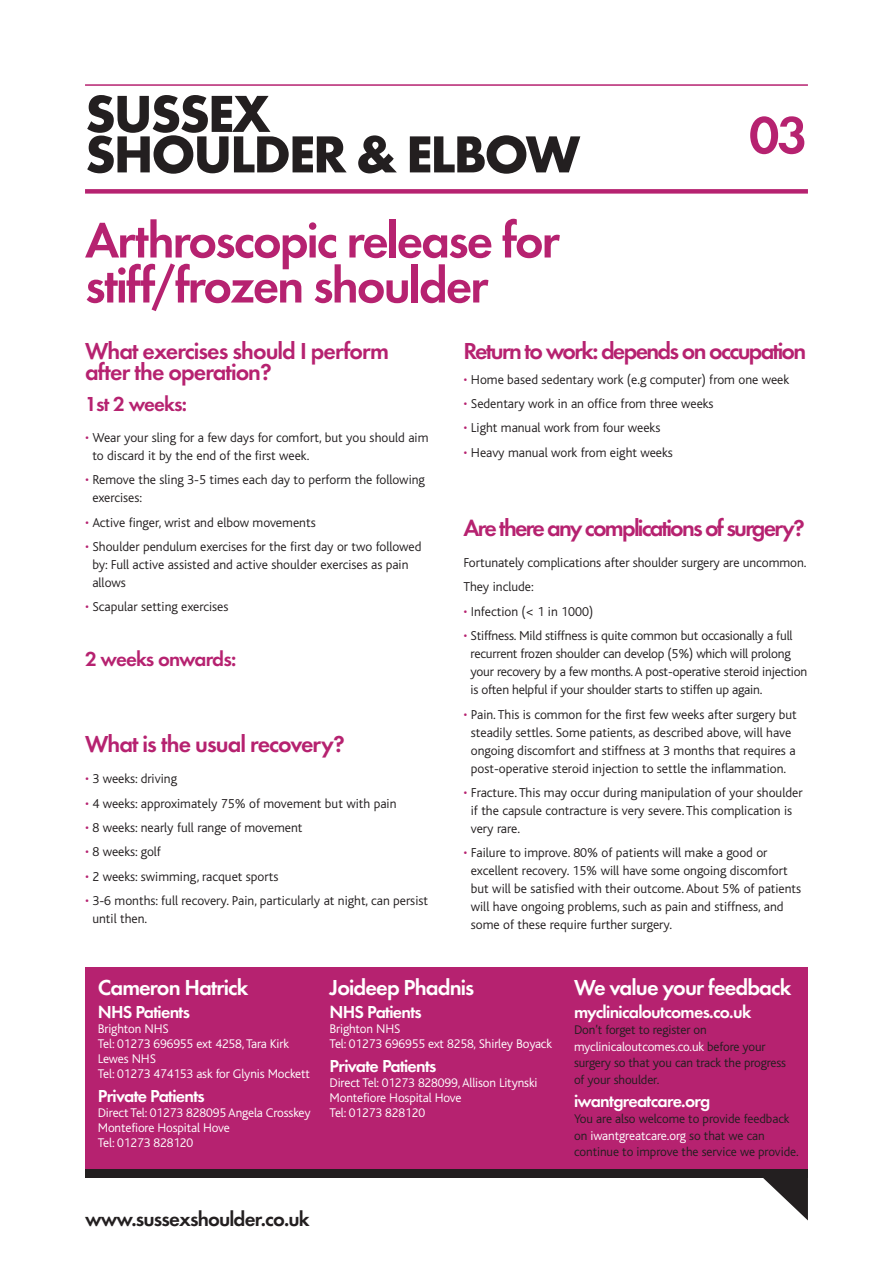
<style>
.page{position:relative;width:893px;height:1263px;background:#fff}
.page>*{position:absolute;margin:0;border:0;box-sizing:border-box;transform-origin:0 0}
.t1{font:800 54px/40.5px "Function LH";letter-spacing:-.04em;color:#231f20}
.t2{font:700 54px "Function";color:#b62270}
.t3{font:700 51px/45px "Function";letter-spacing:-.04em;color:#b62270}
.t4{font:700 24px/21px "Function";letter-spacing:-.055em;color:#b62270}
.t5{font:700 24px "Function";letter-spacing:-.075em;color:#b62270}
.t6{font:700 22.5px "Function";letter-spacing:-.04em;color:#fff}
.t7{font:700 21px "Function";letter-spacing:-.04em;color:#b62270}
.t8{font:700 21px "Function";letter-spacing:-.04em;color:#231f20}
.t9{font:700 18px "Function";letter-spacing:-.04em;color:#fff}
.t10{font:300 13.5px/18px "Bliss";color:#231f20}
.t11{font:300 13.2px/15px "Bliss";letter-spacing:-.01em;color:#fff}
.t12{font:300 13.2px/16.5px "Bliss";letter-spacing:-.01em;color:#231f20}
.s1{color:#b62270}
.s2{color:#fff}
</style>
<div class="page">
<hr style="left:85px;top:84px;width:723px;height:2px;background:#b62270">
<div style="left:85px;top:189px;width:723px;height:5px;background:#b62270"></div>
<div style="left:85px;top:967px;width:723px;height:211px;background:#b62270"></div>
<div style="left:85px;top:1169px;width:723px;height:9px;background:#231f20"></div>
<svg style="left:763px;top:1178px;width:45px;height:42px"></svg>
<h1 class="t1" style="left:85px;top:93px;width:497px">SUSSEX<br>SHOULDER &amp; ELBOW</h1>
<h1 class="t2" style="left:749px;top:103px;width:61px">03</h1>
<h2 class="t3" style="left:85px;top:217px;width:476px">Arthroscopic release for stiff/frozen shoulder</h2>
<h3 class="t4" style="left:85px;top:340px;width:305px">What exercises should I perform after the operation?</h3>
<h3 class="t7" style="left:85px;top:391px;width:104px">1st 2 weeks:</h3>
<p class="t10" style="left:92px;top:430px;width:338px;text-indent:-7px"><span class="s1">•</span> Wear your sling for a few days for comfort, but you should aim to discard it by the end of the first week.</p>
<p class="t10" style="left:92px;top:472px;width:334px;text-indent:-7px"><span class="s1">•</span> Remove the sling 3-5 times each day to perform the following exercises:</p>
<p class="t10" style="left:85px;top:514px;width:232px"><span class="s1">•</span> Active finger, wrist and elbow movements</p>
<p class="t10" style="left:92px;top:539px;width:331px;text-indent:-7px"><span class="s1">•</span> Shoulder pendulum exercises for the first day or two followed by: Full active assisted and active shoulder exercises as pain allows</p>
<p class="t10" style="left:85px;top:599px;width:145px"><span class="s1">•</span> Scapular setting exercises</p>
<h3 class="t7" style="left:85px;top:647px;width:153px">2 weeks onwards:</h3>
<h3 class="t4" style="left:463px;top:340px;width:344px">Return to work: depends on occupation</h3>
<p class="t10" style="left:463px;top:372px;width:327px"><span class="s1">•</span> Home based sedentary work (e.g computer) from one week</p>
<p class="t10" style="left:463px;top:396px;width:252px"><span class="s1">•</span> Sedentary work in an office from three weeks</p>
<p class="t10" style="left:463px;top:420px;width:198px"><span class="s1">•</span> Light manual work from four weeks</p>
<p class="t10" style="left:463px;top:445px;width:211px"><span class="s1">•</span> Heavy manual work from eight weeks</p>
<h3 class="t5" style="left:463px;top:514px;width:343px">Are there any complications of surgery?</h3>
<p class="t10" style="left:463px;top:552px;width:344px;line-height:24.5px">Fortunately complications after shoulder surgery are uncommon.<br>They include:</p>
<p class="t10" style="left:463px;top:604px;width:131px"><span class="s1">•</span> Infection (&lt; 1 in 1000)</p>
<p class="t10" style="left:470px;top:628px;width:338px;text-indent:-7px"><span class="s1">•</span> Stiffness. Mild stiffness is quite common but occasionally a full recurrent frozen shoulder can develop (5%) which will prolong your recovery by a few months.A post-operative steroid injection is often helpful if your shoulder starts to stiffen up again.</p>
<p class="t10" style="left:463px;top:706px;width:335px;text-align:center"><span class="s1">•</span> Pain. This is common for the first few weeks after surgery but steadily settles. Some patients, as described above, will have ongoing discomfort and stiffness at 3 months that requires a post-operative steroid injection to settle the inflammation.</p>
<p class="t10" style="left:471px;top:785px;width:333px;text-indent:-7px"><span class="s1">•</span> Fracture. This may occur during manipulation of your shoulder if the capsule contracture is very severe. This complication is very rare.</p>
<p class="t10" style="left:471px;top:845px;width:332px;text-indent:-7px"><span class="s1">•</span> Failure to improve. 80% of patients will make a good or excellent recovery. 15% will have some ongoing discomfort but will be satisfied with their outcome.About 5% of patients will have ongoing problems, such as pain and stiffness, and some of these require further surgery.</p>
<h3 class="t4" style="left:85px;top:734px;width:261px">What is the usual recovery?</h3>
<p class="t10" style="left:85px;top:771px;width:94px"><span class="s1">•</span> 3 weeks: driving</p>
<p class="t10" style="left:85px;top:795px;width:313px"><span class="s1">•</span> 4 weeks: approximately 75% of movement but with pain</p>
<p class="t10" style="left:85px;top:820px;width:219px"><span class="s1">•</span> 8 weeks: nearly full range of movement</p>
<p class="t10" style="left:85px;top:844px;width:77px"><span class="s1">•</span> 8 weeks: golf</p>
<p class="t10" style="left:85px;top:868px;width:195px"><span class="s1">•</span> 2 weeks: swimming, racquet sports</p>
<p class="t10" style="left:92px;top:893px;width:337px;text-indent:-7px"><span class="s1">•</span> 3-6 months: full recovery. Pain, particularly at night, can persist until then.</p>
<h3 class="t6" style="left:98px;top:974px;width:152px">Cameron Hatrick</h3>
<h3 class="t9" style="left:98px;top:1001px;width:94px">NHS Patients</h3>
<p class="t11" style="left:98px;top:1023px;width:214px">Brighton NHS<br>Tel: 01273 696955 ext 4258,Tara Kirk<br>Lewes NHS<br>Tel: 01273 474153 ask for Glynis Mockett</p>
<h3 class="t9" style="left:98px;top:1085px;width:108px">Private Patients</h3>
<p class="t11" style="left:98px;top:1106px;width:214px">Direct Tel: 01273 828095 Angela Crosskey<br>Montefiore Hospital Hove<br>Tel: 01273 828120</p>
<h3 class="t6" style="left:330px;top:974px;width:146px">Joideep Phadnis</h3>
<h3 class="t9" style="left:330px;top:1001px;width:94px">NHS Patients</h3>
<p class="t11" style="left:330px;top:1023px;width:224px">Brighton NHS<br>Tel: 01273 696955 ext 8258, Shirley Boyack</p>
<h3 class="t9" style="left:330px;top:1055px;width:108px">Private Patients</h3>
<p class="t11" style="left:330px;top:1076px;width:209px">Direct Tel: 01273 828099,Allison Litynski<br>Montefiore Hospital Hove<br>Tel: 01273 828120</p>
<h3 class="t8" style="left:85px;top:1207px;width:226px">www.sussexshoulder.co.uk</h3>
<h3 class="t6" style="left:574px;top:974px;width:219px">We value your feedback</h3>
<h3 class="t9" style="left:574px;top:1001px;width:179px">myclinicaloutcomes.co.uk</h3>
<p class="t12" style="left:574px;top:1023px;width:214px">Don’t forget to register on <span class="s2">myclinicaloutcomes.co.uk</span> before your surgery so that you can track the progress of your shoulder.</p>
<h3 class="t9" style="left:574px;top:1090px;width:138px">iwantgreatcare.org</h3>
<p class="t12" style="left:574px;top:1112px;width:226px">You are also welcome to provide feedback on <span class="s2">iwantgreatcare.org</span> so that we can continue to improve the service we provide.</p>
</div>
